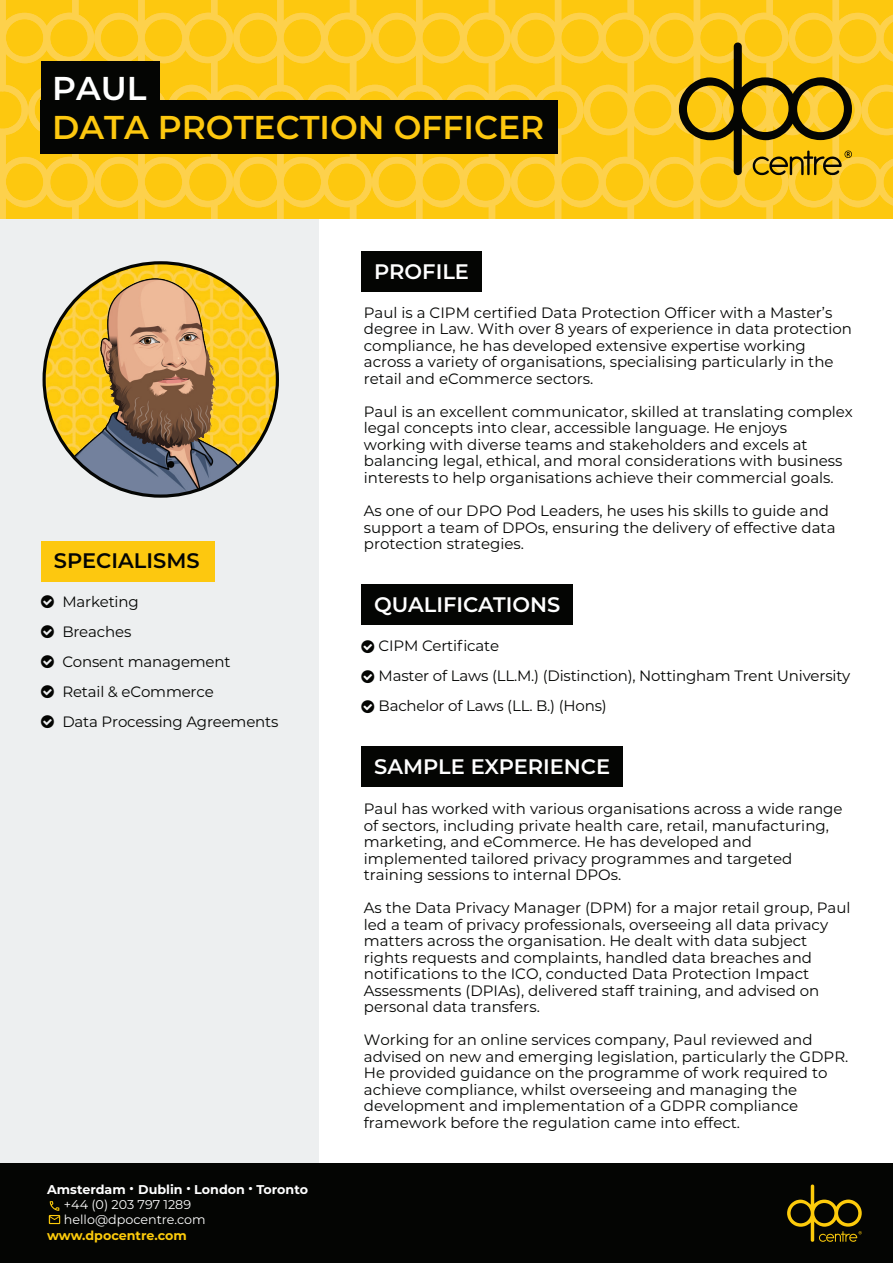
<style>
.page{position:relative;width:893px;height:1263px;background:#fff}
.page>*{position:absolute;margin:0;border:0;box-sizing:border-box;transform-origin:0 0}
.t1{font:600 33px "Montserrat";color:#fdc80f}
.t2{font:600 33px "Montserrat";color:#fff}
.t3{font:600 21px "Montserrat";color:#fff}
.t4{font:600 21px "Montserrat";color:#040503}
.t5{font:15px/16.5px "Montserrat";color:#040503}
.t6{font:12.75px/15.3px "Montserrat";color:#fff}
.t7{font:700 12.75px "Montserrat";color:#fdcb0b}
.s1{font-weight:700}
</style>
<div class="page">
<div style="left:0;top:219px;width:319px;height:944px;background:#edeff0"></div>
<svg style="left:0;top:0;width:893px;height:219px;background:#f4c320"></svg>
<div style="left:361px;top:252px;width:121px;height:40px;background:#040503"></div>
<div style="left:361px;top:585px;width:212px;height:40px;background:#040503"></div>
<div style="left:361px;top:746px;width:262px;height:40px;background:#040503"></div>
<div style="left:0;top:1163px;width:893px;height:100px;background:#040503"></div>
<svg style="left:49px;top:1201px;width:11px;height:23px"></svg>
<svg style="left:787px;top:1184px;width:75px;height:58px"></svg>
<img style="left:44px;top:263px;width:232px;height:233px">
<div style="left:41px;top:541px;width:174px;height:40px;background:#fdc80f"></div>
<div style="left:41px;top:61px;width:118px;height:54px;background:#040503"></div>
<div style="left:41px;top:100px;width:517px;height:53px;background:#040503"></div>
<h1 class="t2" style="left:52px;top:64px;width:96px">PAUL</h1>
<h1 class="t1" style="left:52px;top:104px;width:494px">DATA PROTECTION OFFICER</h1>
<h2 class="t4" style="left:54px;top:546px;width:147px">SPECIALISMS</h2>
<p class="t5" style="left:62px;top:586px;width:218px;line-height:30px">Marketing<br>Breaches<br>Consent management<br>Retail &amp; eCommerce<br>Data Processing Agreements</p>
<p class="t6" style="left:64px;top:1181px;width:246px;text-indent:-17px"><span class="s1">Amsterdam</span> <sup>.</sup> <span class="s1">Dublin</span> <sup>.</sup> <span class="s1">London</span> <sup>.</sup> <span class="s1">Toronto </span>+44 (0) 203 797 1289 hello@dpocentre.com</p>
<p class="t7" style="left:47px;top:1226px;width:141px">www.dpocentre.com</p>
<h2 class="t3" style="left:374px;top:257px;width:96px">PROFILE</h2>
<p class="t5" style="left:364px;top:304px;width:490px">Paul is a CIPM certified Data Protection Officer with a Master’s degree in Law. With over 8 years of experience in data protection compliance, he has developed extensive expertise working across a variety of organisations, specialising particularly in the retail and eCommerce sectors.</p>
<p class="t5" style="left:364px;top:403px;width:491px">Paul is an excellent communicator, skilled at translating complex legal concepts into clear, accessible language. He enjoys working with diverse teams and stakeholders and excels at balancing legal, ethical, and moral considerations with business interests to help organisations achieve their commercial goals.</p>
<p class="t5" style="left:364px;top:502px;width:473px">As one of our DPO Pod Leaders, he uses his skills to guide and support a team of DPOs, ensuring the delivery of effective data protection strategies.</p>
<h2 class="t3" style="left:374px;top:590px;width:188px">QUALIFICATIONS</h2>
<p class="t5" style="left:379px;top:630px;width:473px;line-height:30px">CIPM Certificate<br>Master of Laws (LL.M.) (Distinction), Nottingham Trent University<br>Bachelor of Laws (LL. B.) (Hons)</p>
<h2 class="t3" style="left:374px;top:751px;width:238px">SAMPLE EXPERIENCE</h2>
<p class="t5" style="left:364px;top:800px;width:480px">Paul has worked with various organisations across a wide range of sectors, including private health care, retail, manufacturing, marketing, and eCommerce. He has developed and implemented tailored privacy programmes and targeted training sessions to internal DPOs.</p>
<p class="t5" style="left:364px;top:899px;width:488px">As the Data Privacy Manager (DPM) for a major retail group, Paul led a team of privacy professionals, overseeing all data privacy matters across the organisation. He dealt with data subject rights requests and complaints, handled data breaches and notifications to the ICO, conducted Data Protection Impact Assessments (DPIAs), delivered staff training, and advised on personal data transfers.</p>
<p class="t5" style="left:364px;top:1031px;width:486px">Working for an online services company, Paul reviewed and advised on new and emerging legislation, particularly the GDPR.<br>He provided guidance on the programme of work required to achieve compliance, whilst overseeing and managing the development and implementation of a GDPR compliance framework before the regulation came into effect.</p>
</div>
